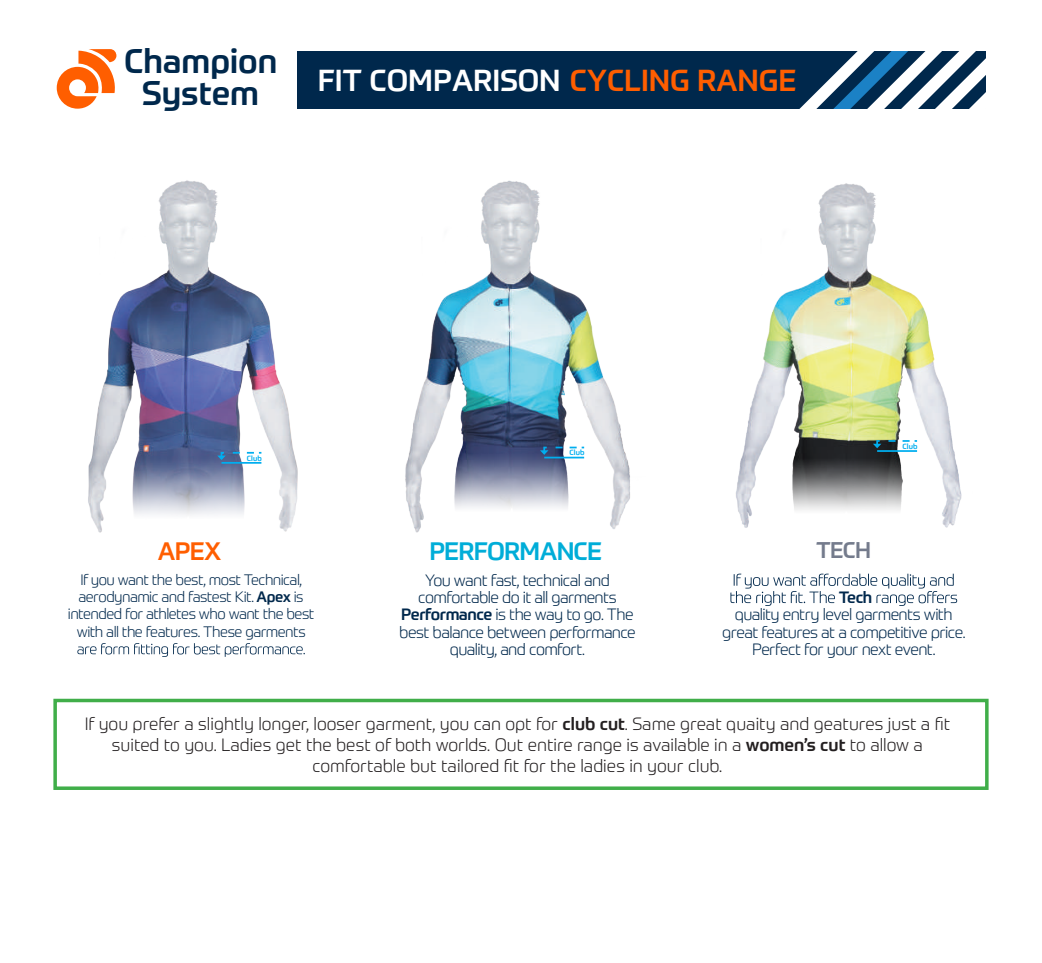
<style>
.page{position:relative;width:1042px;height:963px;background:#fff}
.page>*{position:absolute;margin:0;border:0;box-sizing:border-box;transform-origin:0 0}
.t1{font:500 33.6px/31.8px "Prometo";color:#00284c;text-align:center}
.t2{font:500 29.75px "Prometo";color:#fff}
.t3{font:500 24.85px "Prometo";letter-spacing:-.035em;color:#00add8}
.t4{font:500 24.85px "Prometo";color:#ff5e00}
.t5{font:500 22.4px "Prometo";color:#747b8c}
.t6{font:300 17.5px/21px "Prometo";color:#231f20;text-align:center}
.t7{font:300 16.1px/17.3px "Prometo";letter-spacing:-.035em;color:#00284c;text-align:center}
.t8{font:500 16.1px "Prometo";color:#00284c}
.t9{font:300 14.88px/17.3px "Prometo";letter-spacing:-.035em;color:#00284c;text-align:center}
.t10{font:500 7.52px "Prometo";letter-spacing:.01em;color:#00aeef}
.s1{color:#ff5e00}
.s2{font-weight:500}
</style>
<div class="page">
<svg style="left:57px;top:49px;width:59px;height:60px"></svg>
<div style="left:297px;top:51px;width:688px;height:58px;background:#00284c"></div>
<svg style="left:799px;top:51px;width:186px;height:58px"></svg>
<img style="left:88px;top:180px;width:210px;height:353px">
<img style="left:405px;top:180px;width:225px;height:353px">
<img style="left:736px;top:183px;width:226px;height:345px">
<svg style="left:77px;top:643px;width:228px;height:14px"></svg>
<svg style="left:730px;top:573px;width:227px;height:33px"></svg>
<div style="left:53px;top:698px;width:935px;height:92px;border:4px solid #40ae49"></div>
<svg style="left:217px;top:451px;width:46px;height:9px"></svg>
<svg style="left:540px;top:446px;width:46px;height:9px"></svg>
<svg style="left:873px;top:439px;width:45px;height:9px"></svg>
<hr style="left:221px;top:462px;width:40px;height:1px;background:#00aeef">
<hr style="left:544px;top:456px;width:40px;height:2px;background:#00aeef">
<hr style="left:877px;top:450px;width:40px;height:2px;background:#00aeef">
<h1 class="t1" style="left:124px;top:45px;width:155px">Champion<br>System</h1>
<h2 class="t2" style="left:318px;top:62px;width:480px">FIT COMPARISON <span class="s1">CYCLING RANGE</span></h2>
<p class="t10" style="left:247px;top:453px;width:16px">Club</p>
<p class="t10" style="left:569px;top:448px;width:16px">Club</p>
<h3 class="t4" style="left:158px;top:535px;width:65px">APEX</h3>
<h3 class="t3" style="left:429px;top:535px;width:174px">PERFORMANCE</h3>
<p class="t5" style="left:816px;top:536px;width:56px">TECH</p>
<p class="t10" style="left:902px;top:441px;width:16px">Club</p>
<p class="t9" style="left:68px;top:570px;width:248px">If you want the best, most Technical, aerodynamic and fastest Kit. <span class="s2">Apex</span> is intended for athletes who want the best with all the features. These garments</p>
<p class="t7" style="left:399px;top:571px;width:238px">You want fast, technical and comfortable do it all garments<br><span class="s2">Performance</span> is the way to go. The best balance between performance quality, and comfort.</p>
<p class="t8" style="left:839px;top:587px;width:35px">Tech</p>
<p class="t7" style="left:722px;top:606px;width:245px">quality entry level garments with great features at a competitive price.<br>Perfect for your next event.</p>
<p class="t6" style="left:85px;top:713px;width:867px">If you prefer a slightly longer, looser garment, you can opt for <span class="s2">club cut</span>. Same great quaity and geatures just a fit suited to you. Ladies get the best of both worlds. Out entire range is available in a <span class="s2">women’s cut</span> to allow a comfortable but tailored fit for the ladies in your club.</p>
</div>
